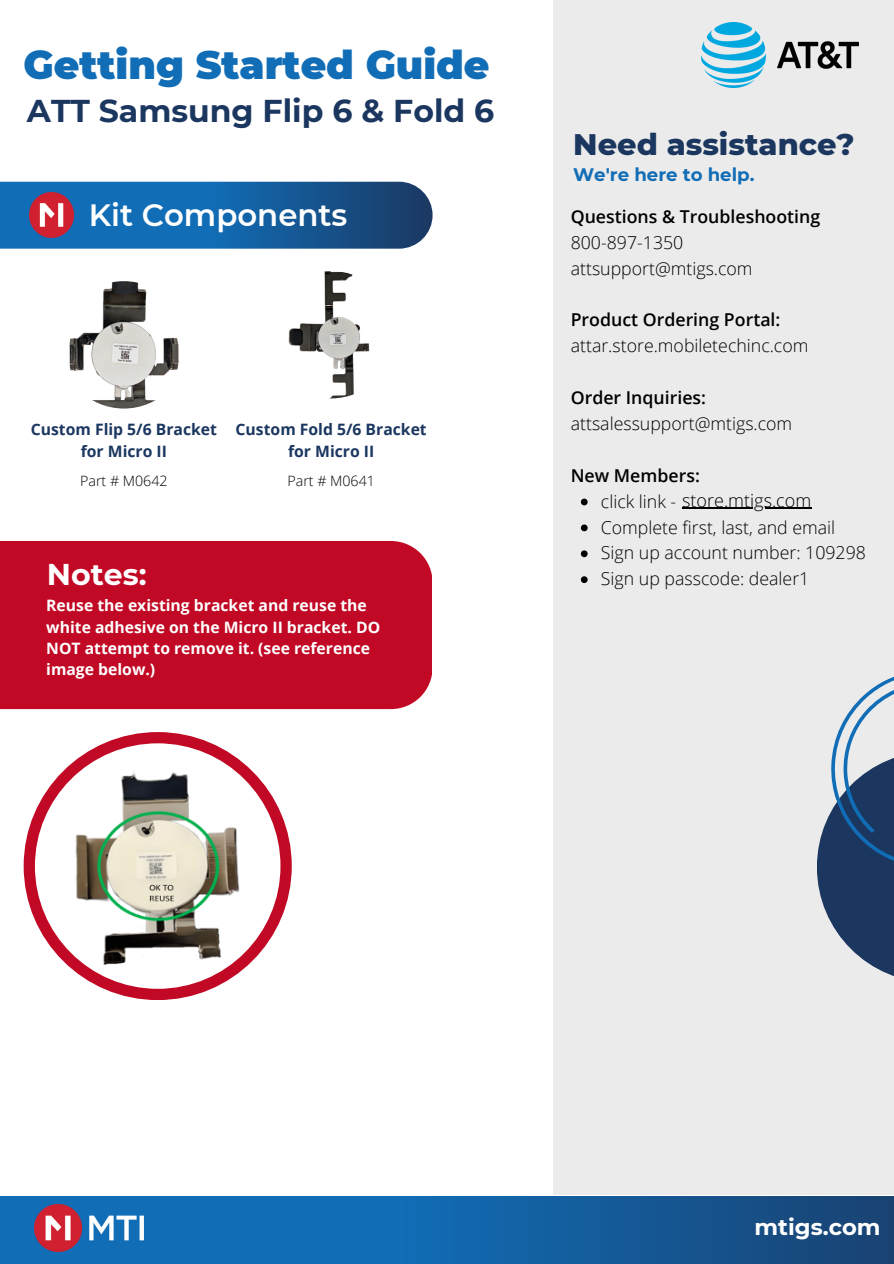
<style>
.page{position:relative;width:894px;height:1264px;background:#fff}
.page>*{position:absolute;margin:0;border:0;box-sizing:border-box;transform-origin:0 0}
.t1{font:900 39.3px "Montserrat";color:#116db6}
.t2{font:700 31.5px "Montserrat";color:#1b3760}
.t3{font:600 30.75px "Montserrat";color:#fff}
.t4{font:800 30.3px "Montserrat";color:#1b3760}
.t5{font:700 30px "Montserrat";color:#fff}
.t6{font:700 22.65px "Montserrat";color:#fff}
.t7{font:700 18.15px "Montserrat";color:#116db6}
.t8{font:300 18px "Open Sans";color:#000}
.t9{font:300 17.7px/25.8px "Open Sans";color:#000}
.t10{font:600 17.7px "Open Sans";color:#000}
.t11{font:700 15.75px/21.3px "Open Sans";color:#fff}
.t12{font:700 15.75px/21.3px "Open Sans";color:#1b3760;text-align:center}
.t13{font:300 14.25px "Open Sans";color:#000}
.s1{font-weight:600}
.s2{font-size:17.7px}
</style>
<div class="page">
<div style="left:553px;top:0;width:340px;height:1194px;background:#ebebeb"></div>
<img style="left:701px;top:23px;width:157px;height:65px">
<svg style="left:821px;top:897px;width:72px;height:79px;fill:#1b3760"></svg>
<svg style="left:817px;top:677px;width:76px;height:220px"></svg>
<svg style="left:0;top:182px;width:432px;height:67px;background:#1862a1"></svg>
<svg style="left:0;top:1196px;width:893px;height:67px;background:#1360a1"></svg>
<img style="left:35px;top:1204px;width:108px;height:47px">
<img style="left:29px;top:193px;width:49px;height:45px">
<img style="left:267px;top:271px;width:128px;height:127px;border-radius:50%">
<img style="left:60px;top:281px;width:127px;height:127px;border-radius:50%">
<div style="left:0;top:541px;width:432px;height:168px;background:#c10824"></div>
<svg style="left:24px;top:732px;width:267px;height:267px"></svg>
<svg style="left:580px;top:498px;width:7px;height:7px"></svg>
<svg style="left:580px;top:524px;width:7px;height:7px"></svg>
<svg style="left:580px;top:550px;width:7px;height:7px"></svg>
<svg style="left:580px;top:576px;width:7px;height:7px"></svg>
<hr style="left:682px;top:507px;width:129px;height:2px;background:#000">
<p class="t1" style="left:24px;top:41px;width:467px">Getting Started Guide</p>
<p class="t2" style="left:27px;top:92px;width:469px">ATT Samsung Flip 6 &amp; Fold 6</p>
<h6 class="t3" style="left:89px;top:196px;width:260px">Kit Components</h6>
<p class="t12" style="left:31px;top:418px;width:188px">Custom Flip 5/6 Bracket for Micro II</p>
<p class="t13" style="left:80px;top:471px;width:89px">Part # M0642</p>
<h5 class="t12" style="left:235px;top:418px;width:193px">Custom Fold 5/6 Bracket for Micro II</h5>
<p class="t13" style="left:287px;top:471px;width:89px">Part # M0641</p>
<p class="t5" style="left:47px;top:556px;width:101px">Notes:</p>
<p class="t11" style="left:46px;top:594px;width:335px">Reuse the existing bracket and reuse the white adhesive on the Micro II bracket. DO NOT attempt to remove it. (see reference image below.)</p>
<h2 class="t4" style="left:573px;top:126px;width:283px">Need assistance?</h2>
<h6 class="t7" style="left:573px;top:163px;width:183px">We're here to help.</h6>
<p class="t9" style="left:570px;top:203px;width:251px"><span class="s1">Questions &amp; Troubleshooting<br></span>800-897-1350 attsupport@mtigs.com</p>
<p class="t9" style="left:570px;top:306px;width:239px"><span class="s1">Product Ordering Portal: </span>attar.store.mobiletechinc.com</p>
<h2 class="t9" style="left:570px;top:384px;width:223px"><span class="s1">Order Inquiries: </span>attsalessupport@mtigs.com</h2>
<h4 class="t10" style="left:570px;top:463px;width:131px">New Members:</h4>
<h5 class="t8" style="left:600px;top:487px;width:212px"><span class="s2">click link -</span> store.mtigs.com</h5>
<h5 class="t9" style="left:600px;top:513px;width:236px">Complete first, last, and email</h5>
<h5 class="t9" style="left:600px;top:539px;width:266px">Sign up account number: 109298</h5>
<h4 class="t9" style="left:600px;top:565px;width:210px">Sign up passcode: dealer1</h4>
<p class="t6" style="left:754px;top:1212px;width:127px">mtigs.com</p>
</div>
